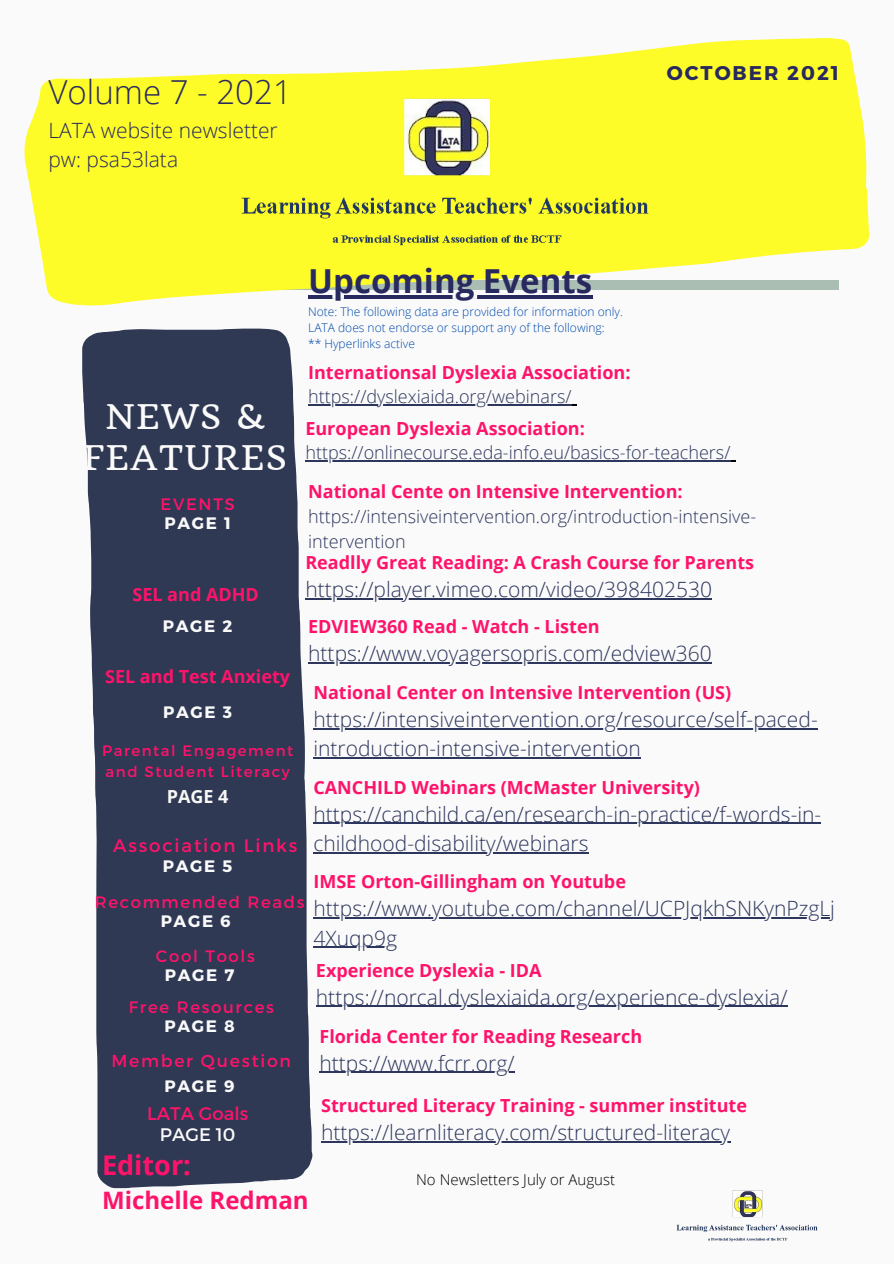
<style>
.page{position:relative;width:894px;height:1264px;background:#fff}
.page>*{position:absolute;margin:0;border:0;box-sizing:border-box;transform-origin:0 0}
.t1{font:33.15px/41.7px "Quando";letter-spacing:.05em;color:#fafafa;text-align:center}
.t2{font:700 33px "Open Sans";color:#28295e}
.t3{font:300 33px "Open Sans";color:#28295e}
.t4{font:700 27px "Open Sans";color:#ff136a}
.t5{font:700 24px "Open Sans";color:#ff136a}
.t6{font:300 21px/29.2px "Open Sans";color:#2d365d}
.t7{font:300 21px/29.2px "Open Sans";color:#28295e}
.t8{font:700 19.8px "Montserrat";letter-spacing:.1em;color:#28295e}
.t9{font:18.15px "Montserrat";letter-spacing:.1em;color:#ff136a}
.t10{font:18.15px "Montserrat";color:#ff136a}
.t11{font:18.15px "Montserrat";color:#fafafa}
.t12{font:700 18px "Open Sans";color:#ff136a}
.t13{font:300 18px/24.8px "Open Sans";color:#2d365d}
.t14{font:700 18px "Open Sans";color:#f8f8f5}
.t15{font:17.25px "Montserrat";letter-spacing:.1em;color:#ff136a}
.t16{font:16.5px "Montserrat";letter-spacing:.1em;color:#ff136a}
.t17{font:700 16.5px "Montserrat";letter-spacing:.1em;color:#fafafa}
.t18{font:15px/20.2px "Montserrat";letter-spacing:.1em;color:#ff136a}
.t19{font:300 15px "Open Sans";color:#000}
.t20{font:300 12px/16px "Open Sans";color:#004aad}
</style>
<div class="page">
<div style="left:0;top:0;width:893px;height:1263px;background:#fafafa"></div>
<svg style="left:82px;top:328px;width:231px;height:860px;background:#434c64"></svg>
<svg style="left:24px;top:38px;width:845px;height:268px;fill:#fdfc29"></svg>
<img style="left:96px;top:84px;width:700px;height:165px">
<img style="left:676px;top:1190px;width:142px;height:52px">
<hr style="left:308px;top:295px;width:284px;height:3px;background:#28295e">
<hr style="left:308px;top:404px;width:263px;height:1px;background:#2d365d">
<hr style="left:305px;top:598px;width:406px;height:1px;background:#2d365d">
<hr style="left:308px;top:662px;width:403px;height:1px;background:#2d365d">
<hr style="left:313px;top:728px;width:504px;height:1px;background:#2d365d">
<hr style="left:313px;top:757px;width:327px;height:1px;background:#2d365d">
<hr style="left:313px;top:822px;width:508px;height:2px;background:#2d365d">
<hr style="left:313px;top:852px;width:275px;height:1px;background:#2d365d">
<hr style="left:313px;top:917px;width:521px;height:1px;background:#2d365d">
<hr style="left:313px;top:946px;width:84px;height:1px;background:#2d365d">
<hr style="left:316px;top:1005px;width:471px;height:1px;background:#2d365d">
<hr style="left:319px;top:1071px;width:195px;height:1px;background:#2d365d">
<hr style="left:321px;top:1141px;width:409px;height:1px;background:#2d365d">
<hr style="left:305px;top:460px;width:426px;height:1px;background:#2d365d">
<h2 class="t3" style="left:48px;top:69px;width:245px">Volume 7 - 2021</h2>
<p class="t7" style="left:48px;top:115px;width:231px">LATA website newsletter pw: psa53lata</p>
<p class="t8" style="left:666px;top:60px;width:174px">OCTOBER 2021</p>
<h1 class="t1" style="left:82px;top:395px;width:206px">NEWS &amp;<br>FEATURES</h1>
<p class="t16" style="left:160px;top:493px;width:76px">EVENTS</p>
<p class="t17" style="left:164px;top:512px;width:68px">PAGE 1</p>
<h2 class="t2" style="left:308px;top:258px;width:285px">Upcoming Events</h2>
<p class="t20" style="left:308px;top:303px;width:316px">Note: The following data are provided for information only.<br>LATA does not endorse or support any of the following:<br>** Hyperlinks active</p>
<p class="t12" style="left:308px;top:359px;width:324px">Internationsal Dyslexia Association:</p>
<p class="t13" style="left:308px;top:384px;width:265px">https://dyslexiaida.org/webinars/</p>
<p class="t12" style="left:305px;top:415px;width:281px">European Dyslexia Association:</p>
<p class="t13" style="left:305px;top:440px;width:426px">https://onlinecourse.eda-info.eu/basics-for-teachers/</p>
<p class="t12" style="left:308px;top:479px;width:376px">National Cente on Intensive Intervention:</p>
<p class="t13" style="left:308px;top:504px;width:449px">https://intensiveintervention.org/introduction-intensive&shy;intervention</p>
<p class="t12" style="left:305px;top:550px;width:450px">Readlly Great Reading: A Crash Course for Parents</p>
<p class="t6" style="left:305px;top:574px;width:408px">https://player.vimeo.com/video/398402530</p>
<p class="t12" style="left:308px;top:613px;width:293px">EDVIEW360 Read - Watch - Listen</p>
<p class="t6" style="left:308px;top:638px;width:405px">https://www.voyagersopris.com/edview360</p>
<p class="t12" style="left:313px;top:679px;width:419px">National Center on Intensive Intervention (US)</p>
<p class="t6" style="left:313px;top:704px;width:505px">https://intensiveintervention.org/resource/self-paced&shy;introduction-intensive-intervention</p>
<p class="t12" style="left:313px;top:774px;width:388px">CANCHILD Webinars (McMaster University)</p>
<p class="t6" style="left:313px;top:799px;width:509px">https://canchild.ca/en/research-in-practice/f-words-in&shy;childhood-disability/webinars</p>
<p class="t12" style="left:313px;top:869px;width:314px">IMSE Orton-Gillingham on Youtube</p>
<p class="t6" style="left:313px;top:893px;width:523px">https://www.youtube.com/channel/UCPJqkhSNKynPzgLj<br>4Xuqp9g</p>
<p class="t12" style="left:316px;top:957px;width:227px">Experience Dyslexia - IDA</p>
<p class="t6" style="left:316px;top:981px;width:473px">https://norcal.dyslexiaida.org/experience-dyslexia/</p>
<p class="t12" style="left:319px;top:1023px;width:324px">Florida Center for Reading Research</p>
<p class="t6" style="left:319px;top:1047px;width:196px">https://www.fcrr.org/</p>
<p class="t12" style="left:321px;top:1092px;width:427px">Structured Literacy Training - summer institute</p>
<p class="t6" style="left:321px;top:1117px;width:410px">https://learnliteracy.com/structured-literacy</p>
<p class="t12" style="left:132px;top:581px;width:128px">SEL and ADHD</p>
<p class="t17" style="left:163px;top:615px;width:71px">PAGE 2</p>
<p class="t12" style="left:105px;top:663px;width:186px">SEL and Test Anxiety</p>
<p class="t17" style="left:163px;top:701px;width:70px">PAGE 3</p>
<p class="t18" style="left:102px;top:740px;width:192px">Parental Engagement and Student Literacy</p>
<p class="t14" style="left:167px;top:784px;width:63px">PAGE 4</p>
<p class="t9" style="left:113px;top:833px;width:186px">Association Links</p>
<p class="t17" style="left:163px;top:855px;width:71px">PAGE 5</p>
<p class="t16" style="left:95px;top:891px;width:211px">Recommended Reads</p>
<p class="t17" style="left:161px;top:910px;width:71px">PAGE 6</p>
<p class="t16" style="left:156px;top:945px;width:100px">Cool Tools</p>
<p class="t17" style="left:165px;top:964px;width:71px">PAGE 7</p>
<p class="t16" style="left:129px;top:996px;width:146px">Free Resources</p>
<p class="t17" style="left:164px;top:1015px;width:72px">PAGE 8</p>
<p class="t15" style="left:111px;top:1049px;width:181px">Member Question</p>
<p class="t17" style="left:165px;top:1074px;width:71px">PAGE 9</p>
<p class="t10" style="left:147px;top:1101px;width:103px">LATA Goals</p>
<p class="t11" style="left:160px;top:1122px;width:77px">PAGE 10</p>
<p class="t4" style="left:102px;top:1146px;width:90px">Editor:</p>
<p class="t5" style="left:102px;top:1183px;width:208px">Michelle Redman</p>
<p class="t19" style="left:416px;top:1169px;width:200px">No Newsletters July or August</p>
</div>
